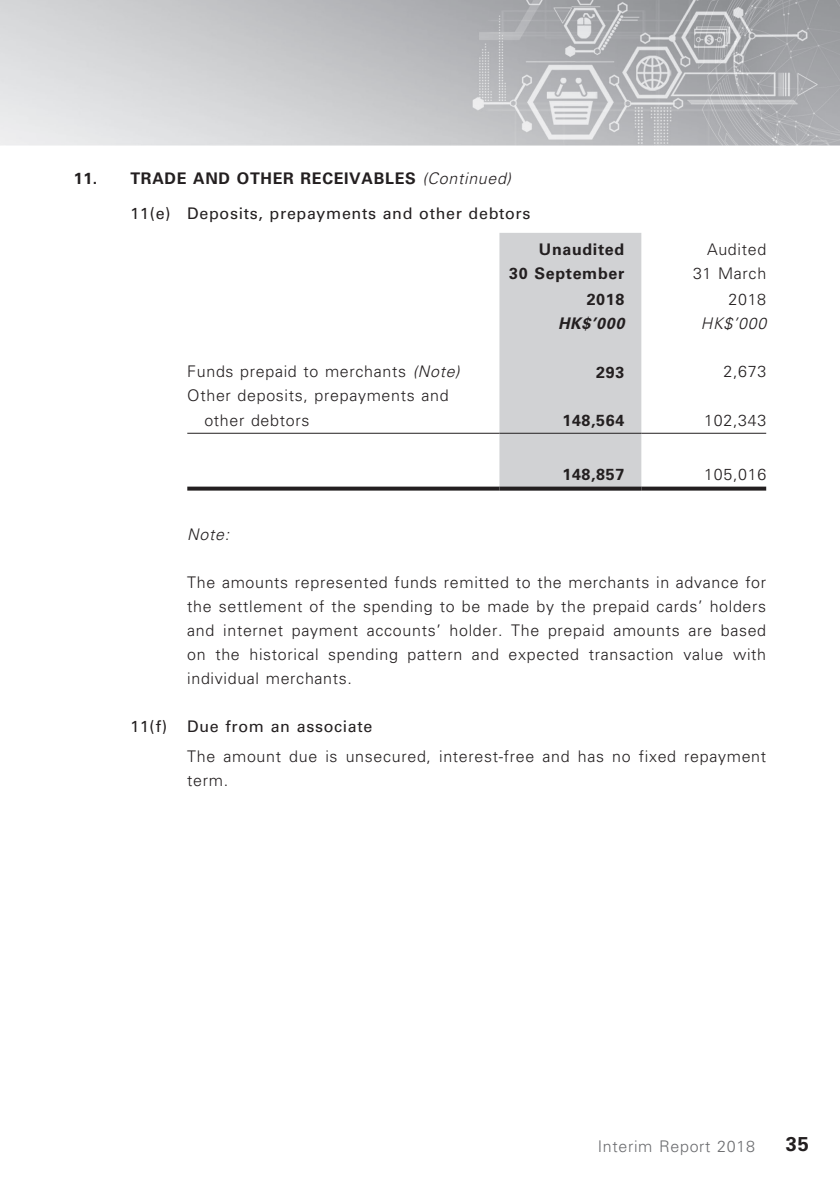
<style>
.page{position:relative;width:840px;height:1191px;background:#fff}
.page>*{position:absolute;margin:0;border:0;box-sizing:border-box;transform-origin:0 0}
.t1{font:700 20px "Univers LT Std";color:#231f20}
.t2{font:300 16px/24px "Univers";letter-spacing:.04em;color:#231f20}
.t3{font:700 16px "Univers";letter-spacing:.04em;color:#231f20}
.t4{font:16px "Univers";letter-spacing:.04em;color:#231f20}
.t5{font:300 16px "Univers";letter-spacing:.04em;color:#6c6d70}
.t6{font:italic 300 16px "Univers";letter-spacing:.04em;color:#231f20}
.t7{font:italic 700 16px "Univers";color:#231f20}
.s1{font-weight:300;font-style:italic}
.s2{font-style:italic}
</style>
<div class="page">
<img style="left:0;top:0;width:839px;height:491px">
<div style="left:499px;top:233px;width:142px;height:253px;background:#d1d2d4"></div>
<hr style="left:187px;top:433px;width:312px;height:1px;background:#231f20">
<hr style="left:499px;top:433px;width:142px;height:1px;background:#231f20">
<hr style="left:641px;top:433px;width:124px;height:1px;background:#231f20">
<svg style="left:187px;top:486px;width:312px;height:4px"></svg>
<svg style="left:499px;top:486px;width:142px;height:4px"></svg>
<svg style="left:641px;top:486px;width:124px;height:4px"></svg>
<p class="t3" style="left:74px;top:169px;width:438px">11. TRADE AND OTHER RECEIVABLES <span class="s1">(Continued)</span></p>
<p class="t4" style="left:130px;top:204px;width:401px">11(e) Deposits, prepayments and other debtors</p>
<p class="t3" style="left:538px;top:240px;width:87px">Unaudited</p>
<p class="t2" style="left:706px;top:237px;width:61px">Audited</p>
<p class="t3" style="left:509px;top:264px;width:116px">30 September</p>
<p class="t2" style="left:692px;top:261px;width:75px">31 March</p>
<p class="t3" style="left:586px;top:290px;width:39px">2018</p>
<p class="t2" style="left:728px;top:288px;width:39px">2018</p>
<p class="t7" style="left:557px;top:314px;width:68px">HK$’000</p>
<p class="t6" style="left:700px;top:314px;width:67px">HK$’000</p>
<p class="t2" style="left:187px;top:360px;width:274px">Funds prepaid to merchants <span class="s2">(Note)</span></p>
<p class="t3" style="left:596px;top:362px;width:30px">293</p>
<p class="t2" style="left:723px;top:360px;width:44px">2,673</p>
<p class="t2" style="left:204px;top:384px;width:245px;text-indent:-17px">Other deposits, prepayments and other debtors</p>
<p class="t3" style="left:562px;top:410px;width:63px">148,564</p>
<p class="t2" style="left:704px;top:408px;width:63px">102,343</p>
<p class="t3" style="left:562px;top:464px;width:63px">148,857</p>
<p class="t2" style="left:704px;top:462px;width:63px">105,016</p>
<p class="t6" style="left:187px;top:524px;width:43px">Note:</p>
<p class="t2" style="left:187px;top:570px;width:580px;text-align:justify">The amounts represented funds remitted to the merchants in advance for the settlement of the spending to be made by the prepaid cards’ holders and internet payment accounts’ holder. The prepaid amounts are based on the historical spending pattern and expected transaction value with individual merchants.</p>
<p class="t4" style="left:130px;top:716px;width:38px">11(f)</p>
<p class="t4" style="left:187px;top:716px;width:186px">Due from an associate</p>
<p class="t2" style="left:187px;top:744px;width:580px">The amount due is unsecured, interest-free and has no fixed repayment term.</p>
<p class="t5" style="left:597px;top:1137px;width:159px">Interim Report 2018</p>
<p class="t1" style="left:785px;top:1132px;width:25px">35</p>
</div>
